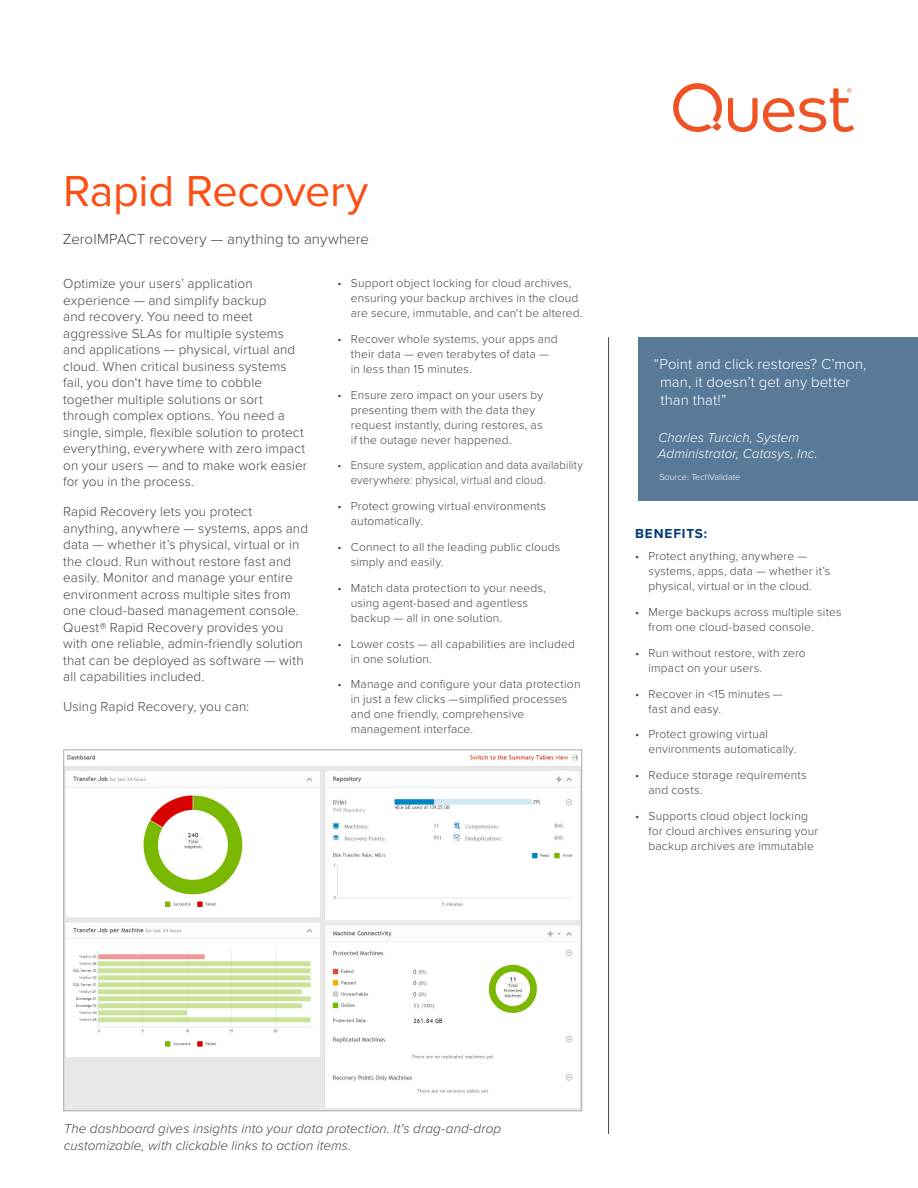
<style>
.page{position:relative;width:918px;height:1188px;background:#fff}
.page>*{position:absolute;margin:0;border:0;box-sizing:border-box;transform-origin:0 0}
.t1{font:45px "Proxima Nova";letter-spacing:-.01em;color:#fb4f14}
.t2{font:300 15px/18px "Proxima Nova";letter-spacing:.005em;color:#fff}
.t3{font:300 15px "Proxima Nova";letter-spacing:.005em;color:#444}
.t4{font:300 13.5px/16.5px "Proxima Nova";letter-spacing:.01em;color:#444}
.t5{font:italic 300 13.5px/16.5px "Proxima Nova";letter-spacing:.005em;color:#444}
.t6{font:italic 300 13.5px/16.2px "Proxima Nova";letter-spacing:.005em;color:#fff}
.t7{font:700 13.5px "Proxima Nova";letter-spacing:.07em;color:#003876}
.t8{font:300 12px/15px "Proxima Nova";letter-spacing:.015em;color:#444}
.t9{font:300 12px/15px "Proxima Nova";letter-spacing:.015em;color:#444;scale:.93 1}
.t10{font:300 9px "Proxima Nova";color:#fff}
</style>
<div class="page">
<svg style="left:728px;top:88px;width:126px;height:44px"></svg>
<svg style="left:673px;top:83px;width:49px;height:49px"></svg>
<hr style="left:608px;top:337px;width:1px;height:797px;background:#444">
<div style="left:638px;top:337px;width:280px;height:164px;background:#597999"></div>
<img style="left:65px;top:754px;width:515px;height:355px">
<h1 class="t1" style="left:63px;top:157px;width:307px">Rapid Recovery</h1>
<p class="t3" style="left:63px;top:228px;width:308px">ZeroIMPACT recovery — anything to anywhere</p>
<p class="t4" style="left:63px;top:275px;width:245px">Optimize your users’ application experience — and simplify backup<br>and recovery. You need to meet aggressive SLAs for multiple systems and applications — physical, virtual and cloud. When critical business systems fail, you don't have time to cobble together multiple solutions or sort through complex options. You need a single, simple, flexible solution to protect everything, everywhere with zero impact on your users — and to make work easier for you in the process.</p>
<p class="t4" style="left:63px;top:503px;width:246px">Rapid Recovery lets you protect anything, anywhere — systems, apps and data — whether it’s physical, virtual or in the cloud. Run without restore fast and easily. Monitor and manage your entire environment across multiple sites from one cloud-based management console.<br>Quest® Rapid Recovery provides you with one reliable, admin-friendly solution that can be deployed as software — with all capabilities included.</p>
<p class="t4" style="left:63px;top:698px;width:187px">Using Rapid Recovery, you can:</p>
<p class="t8" style="left:351px;top:275px;width:233px;text-indent:-14px">• Support object locking for cloud archives, ensuring your backup archives in the cloud are secure, immutable, and can't be altered.</p>
<p class="t8" style="left:351px;top:331px;width:208px;text-indent:-14px">• Recover whole systems, your apps and their data — even terabytes of data — in less than 15 minutes.</p>
<p class="t8" style="left:351px;top:386px;width:194px;text-indent:-14px">• Ensure zero impact on your users by presenting them with the data they request instantly, during restores, as if the outage never happened.</p>
<p class="t9" style="left:351px;top:457px;width:251px;text-indent:-14px">• Ensure system, application and data availability everywhere: physical, virtual and cloud.</p>
<p class="t8" style="left:351px;top:498px;width:197px;text-indent:-14px">• Protect growing virtual environments automatically.</p>
<p class="t8" style="left:351px;top:539px;width:211px;text-indent:-14px">• Connect to all the leading public clouds simply and easily.</p>
<p class="t8" style="left:351px;top:580px;width:197px;text-indent:-14px">• Match data protection to your needs, using agent-based and agentless backup — all in one solution.</p>
<p class="t8" style="left:351px;top:635px;width:226px;text-indent:-14px">• Lower costs — all capabilities are included in one solution.</p>
<p class="t8" style="left:351px;top:676px;width:231px;text-indent:-14px">• Manage and configure your data protection in just a few clicks —simplified processes and one friendly, comprehensive management interface.</p>
<p class="t2" style="left:660px;top:354px;width:208px;text-indent:-6px">“Point and click restores? C’mon, man, it doesn’t get any better than that!”</p>
<p class="t6" style="left:658px;top:428px;width:161px">Charles Turcich, System<br>Administrator, Catasys, Inc.</p>
<p class="t10" style="left:659px;top:471px;width:82px">Source: TechValidate</p>
<p class="t7" style="left:635px;top:524px;width:74px">BENEFITS:</p>
<p class="t8" style="left:649px;top:548px;width:183px;text-indent:-14px">• Protect anything, anywhere — systems, apps, data — whether it’s physical, virtual or in the cloud.</p>
<p class="t8" style="left:649px;top:604px;width:194px;text-indent:-14px">• Merge backups across multiple sites from one cloud-based console.</p>
<p class="t8" style="left:649px;top:645px;width:159px;text-indent:-14px">• Run without restore, with zero impact on your users.</p>
<p class="t8" style="left:649px;top:685px;width:136px;text-indent:-14px">• Recover in &lt;15 minutes — fast and easy.</p>
<p class="t8" style="left:649px;top:726px;width:149px;text-indent:-14px">• Protect growing virtual environments automatically.</p>
<p class="t8" style="left:649px;top:767px;width:160px;text-indent:-14px">• Reduce storage requirements and costs.</p>
<p class="t8" style="left:649px;top:808px;width:171px;text-indent:-14px">• Supports cloud object locking for cloud archives ensuring your backup archives are immutable</p>
<p class="t5" style="left:64px;top:1120px;width:439px">The dashboard gives insights into your data protection. It's drag-and-drop customizable, with clickable links to action items.</p>
</div>
